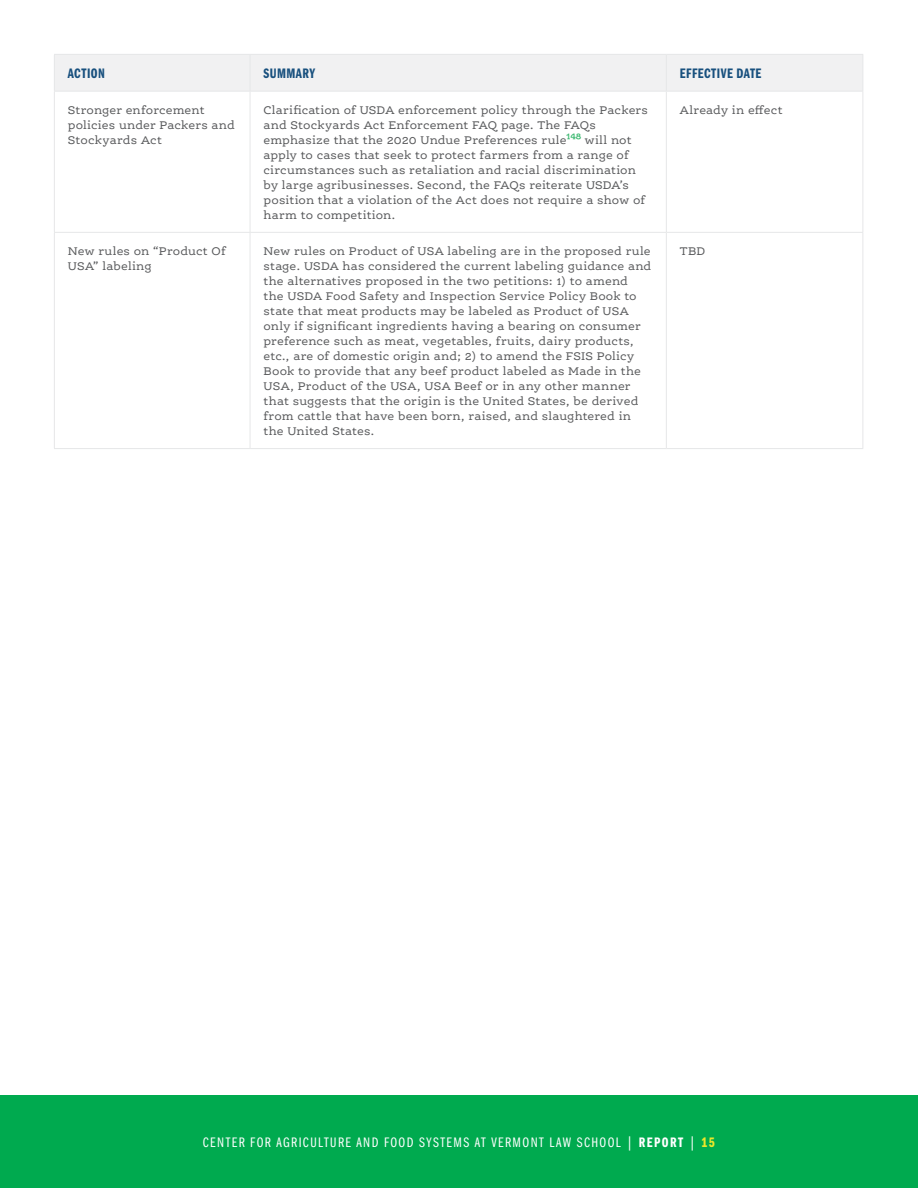
<style>
.page{position:relative;width:918px;height:1188px;background:#fff}
.page>*{position:absolute;margin:0;border:0;box-sizing:border-box;transform-origin:0 0}
.t1{font:14.25px "Franklin Gothic LT Pro Bk Cm";letter-spacing:.105em;color:#fff}
.Table_Header{font:14.25px "Franklin Gothic LT Pro Dm Cm";letter-spacing:.035em;color:#18507e}
.Table_Cell{font:12px/15px "Ernestine Pro";letter-spacing:.01em;color:#58595b}
.s1{font-size:15px;color:#33b66a}
.s2{font-family:"Franklin Gothic LT Pro Dm Cm"}
.s3{font-family:"Franklin Gothic LT Pro Dm Cm";color:#ebe72a}
</style>
<div class="page">
<div style="left:55px;top:55px;width:807px;height:36px;background:#f1f1f2"></div>
<hr style="left:250px;top:55px;width:1px;height:36px;background:#e6e7e8">
<hr style="left:666px;top:55px;width:1px;height:36px;background:#e6e7e8">
<hr style="left:250px;top:92px;width:1px;height:140px;background:#e6e7e8">
<hr style="left:666px;top:92px;width:1px;height:140px;background:#e6e7e8">
<hr style="left:54px;top:232px;width:196px;height:1px;background:#e6e7e8">
<hr style="left:250px;top:232px;width:416px;height:1px;background:#e6e7e8">
<hr style="left:250px;top:233px;width:1px;height:215px;background:#e6e7e8">
<hr style="left:666px;top:232px;width:197px;height:1px;background:#e6e7e8">
<hr style="left:666px;top:233px;width:1px;height:215px;background:#e6e7e8">
<hr style="left:54px;top:54px;width:196px;height:1px;background:#e6e7e8">
<hr style="left:54px;top:55px;width:1px;height:36px;background:#e6e7e8">
<hr style="left:250px;top:54px;width:416px;height:1px;background:#e6e7e8">
<hr style="left:666px;top:54px;width:197px;height:1px;background:#e6e7e8">
<hr style="left:862px;top:55px;width:1px;height:36px;background:#e6e7e8">
<hr style="left:54px;top:91px;width:196px;height:1px;background:#e6e7e8">
<hr style="left:250px;top:91px;width:416px;height:1px;background:#e6e7e8">
<hr style="left:666px;top:91px;width:197px;height:1px;background:#e6e7e8">
<hr style="left:54px;top:92px;width:1px;height:140px;background:#e6e7e8">
<hr style="left:862px;top:92px;width:1px;height:140px;background:#e6e7e8">
<hr style="left:54px;top:233px;width:1px;height:215px;background:#e6e7e8">
<hr style="left:862px;top:233px;width:1px;height:215px;background:#e6e7e8">
<hr style="left:54px;top:448px;width:196px;height:1px;background:#e6e7e8">
<hr style="left:250px;top:448px;width:416px;height:1px;background:#e6e7e8">
<hr style="left:666px;top:448px;width:197px;height:1px;background:#e6e7e8">
<div style="left:0;top:1096px;width:918px;height:92px;background:#00aa4f"></div>
<p class="Table_Header" style="left:68px;top:65px;width:38px">ACTION</p>
<p class="Table_Header" style="left:264px;top:65px;width:53px">SUMMARY</p>
<p class="Table_Header" style="left:680px;top:65px;width:83px">EFFECTIVE DATE</p>
<p class="Table_Cell" style="left:68px;top:102px;width:168px">Stronger enforcement policies under Packers and<br>Stockyards Act</p>
<p class="Table_Cell" style="left:264px;top:102px;width:386px">Clarification of USDA enforcement policy through the Packers and Stockyards Act Enforcement FAQ page. The FAQs emphasize that the 2020 Undue Preferences rule<span class="s1">148</span> will not apply to cases that seek to protect farmers from a range of circumstances such as retaliation and racial discrimination by large agribusinesses. Second, the FAQs reiterate USDA’s position that a violation of the Act does not require a show of harm to competition.</p>
<p class="Table_Cell" style="left:680px;top:102px;width:104px">Already in effect</p>
<p class="Table_Cell" style="left:68px;top:243px;width:160px">New rules on “Product Of<br>USA” labeling</p>
<p class="Table_Cell" style="left:264px;top:243px;width:389px">New rules on Product of USA labeling are in the proposed rule stage. USDA has considered the current labeling guidance and the alternatives proposed in the two petitions: 1) to amend<br>the USDA Food Safety and Inspection Service Policy Book to state that meat products may be labeled as Product of USA only if significant ingredients having a bearing on consumer preference such as meat, vegetables, fruits, dairy products, etc., are of domestic origin and; 2) to amend the FSIS Policy Book to provide that any beef product labeled as Made in the USA, Product of the USA, USA Beef or in any other manner that suggests that the origin is the United States, be derived from cattle that have been born, raised, and slaughtered in the United States.</p>
<p class="Table_Cell" style="left:680px;top:243px;width:27px">TBD</p>
<p class="t1" style="left:203px;top:1134px;width:514px">CENTER FOR AGRICULTURE AND FOOD SYSTEMS AT VERMONT LAW SCHOOL | <span class="s2">REPORT</span> | <span class="s3">15</span></p>
</div>
